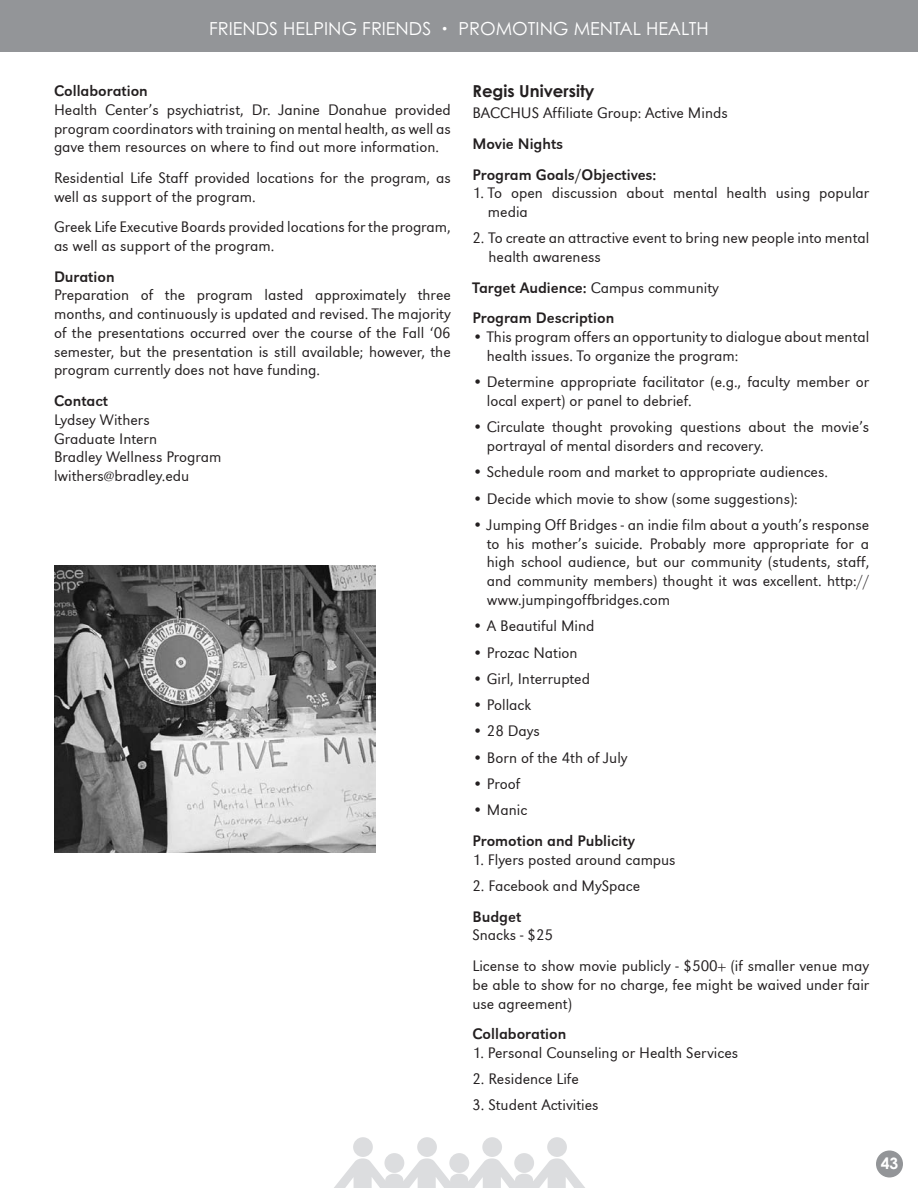
<style>
.page{position:relative;width:918px;height:1188px;background:#fff}
.page>*{position:absolute;margin:0;border:0;box-sizing:border-box;transform-origin:0 0}
.t1{font:18px "Century Gothic PL";color:#fff}
.t2{font:16.5px "Century Gothic Bold PL";color:#231f20}
.t3{font:15.75px/18.8px "URW Grotesk T Ligh";color:#231f20}
.t4{font:15.75px/30.6px "URW Grotesk T";color:#231f20}
.t5{font:15.75px "Century Gothic Bold PL";color:#fff}
.s1{font-size:12px}
.s2{font-family:"URW Grotesk T Ligh"}
</style>
<div class="page">
<div style="left:0;top:0;width:918px;height:52px;background:#939598"></div>
<svg style="left:334px;top:1137px;width:251px;height:51px"></svg>
<div style="left:514px;top:1153px;width:20px;height:20px;background:#dcdddf;border-radius:50%"></div>
<div style="left:876px;top:1150px;width:27px;height:28px;background:#939598;border-radius:50%"></div>
<img style="left:54px;top:566px;width:322px;height:286px">
<p class="t1" style="left:209px;top:17px;width:501px">FRIENDS HELPING FRIENDS <span class="s1">•</span> PROMOTING MENTAL HEALTH</p>
<p class="t4" style="left:54px;top:75px;width:95px">Collaboration</p>
<p class="t3" style="left:54px;top:100px;width:398px;text-align:justify">Health Center’s psychiatrist, Dr. Janine Donahue provided program coordinators with training on mental health, as well as gave them resources on where to find out more information.</p>
<p class="t3" style="left:54px;top:168px;width:398px">Residential Life Staff provided locations for the program, as well as support of the program.</p>
<p class="t3" style="left:54px;top:218px;width:398px">Greek Life Executive Boards provided locations for the program, as well as support of the program.</p>
<p class="t4" style="left:54px;top:261px;width:62px">Duration</p>
<p class="t3" style="left:54px;top:286px;width:398px;text-align:justify">Preparation of the program lasted approximately three months, and continuously is updated and revised. The majority of the presentations occurred over the course of the Fall ‘06 semester, but the presentation is still available; however, the program currently does not have funding.</p>
<p class="t4" style="left:54px;top:385px;width:56px">Contact</p>
<p class="t3" style="left:54px;top:410px;width:169px">Lydsey Withers<br>Graduate Intern<br>Bradley Wellness Program lwithers@bradley.edu</p>
<p class="t2" style="left:472px;top:81px;width:124px">Regis University</p>
<p class="t3" style="left:472px;top:104px;width:257px">BACCHUS Affiliate Group: Active Minds</p>
<p class="t4" style="left:472px;top:128px;width:186px">Movie Nights<br>Program Goals/Objectives:</p>
<p class="t3" style="left:488px;top:184px;width:383px;text-indent:-15px">1. To open discussion about mental health using popular media</p>
<p class="t3" style="left:489px;top:229px;width:382px;text-indent:-16px">2. To create an attractive event to bring new people into mental health awareness</p>
<p class="t4" style="left:472px;top:272px;width:248px">Target Audience: <span class="s2">Campus community<br></span>Program Description</p>
<p class="t3" style="left:487px;top:327px;width:384px;text-indent:-14px">• This program offers an opportunity to dialogue about mental health issues. To organize the program:</p>
<p class="t3" style="left:487px;top:372px;width:384px;text-indent:-14px">• Determine appropriate facilitator (e.g., faculty member or local expert) or panel to debrief.</p>
<p class="t3" style="left:487px;top:418px;width:384px;text-indent:-14px">• Circulate thought provoking questions about the movie’s portrayal of mental disorders and recovery.</p>
<p class="t3" style="left:472px;top:463px;width:357px">• Schedule room and market to appropriate audiences.</p>
<p class="t3" style="left:472px;top:489px;width:327px">• Decide which movie to show (some suggestions):</p>
<p class="t3" style="left:487px;top:515px;width:384px;text-align:justify;text-indent:-14px">• Jumping Off Bridges - an indie film about a youth’s response to his mother’s suicide. Probably more appropriate for a high school audience, but our community (students, staff, and community members) thought it was excellent. http:// www.jumpingoffbridges.com</p>
<p class="t3" style="left:472px;top:616px;width:124px">• A Beautiful Mind</p>
<p class="t3" style="left:472px;top:643px;width:107px">• Prozac Nation</p>
<p class="t3" style="left:472px;top:669px;width:119px">• Girl, Interrupted</p>
<p class="t3" style="left:472px;top:695px;width:60px">• Pollack</p>
<p class="t3" style="left:472px;top:722px;width:69px">• 28 Days</p>
<p class="t3" style="left:472px;top:748px;width:157px">• Born of the 4th of July</p>
<p class="t3" style="left:472px;top:774px;width:49px">• Proof</p>
<p class="t3" style="left:472px;top:801px;width:56px">• Manic</p>
<p class="t4" style="left:472px;top:825px;width:164px">Promotion and Publicity</p>
<p class="t3" style="left:472px;top:850px;width:205px">1. Flyers posted around campus</p>
<p class="t3" style="left:472px;top:876px;width:169px">2. Facebook and MySpace</p>
<p class="t4" style="left:472px;top:901px;width:50px">Budget</p>
<p class="t3" style="left:472px;top:920px;width:398px;line-height:30.6px">Snacks - $25<br>License to show movie publicly - $500+ (if smaller venue may</p>
<p class="t3" style="left:472px;top:975px;width:398px">be able to show for no charge, fee might be waived under fair use agreement)</p>
<p class="t4" style="left:472px;top:1018px;width:95px">Collaboration</p>
<p class="t3" style="left:472px;top:1043px;width:267px">1. Personal Counseling or Health Services</p>
<p class="t3" style="left:472px;top:1069px;width:108px">2. Residence Life</p>
<p class="t3" style="left:472px;top:1096px;width:128px">3. Student Activities</p>
<p class="t5" style="left:881px;top:1154px;width:19px">43</p>
</div>
